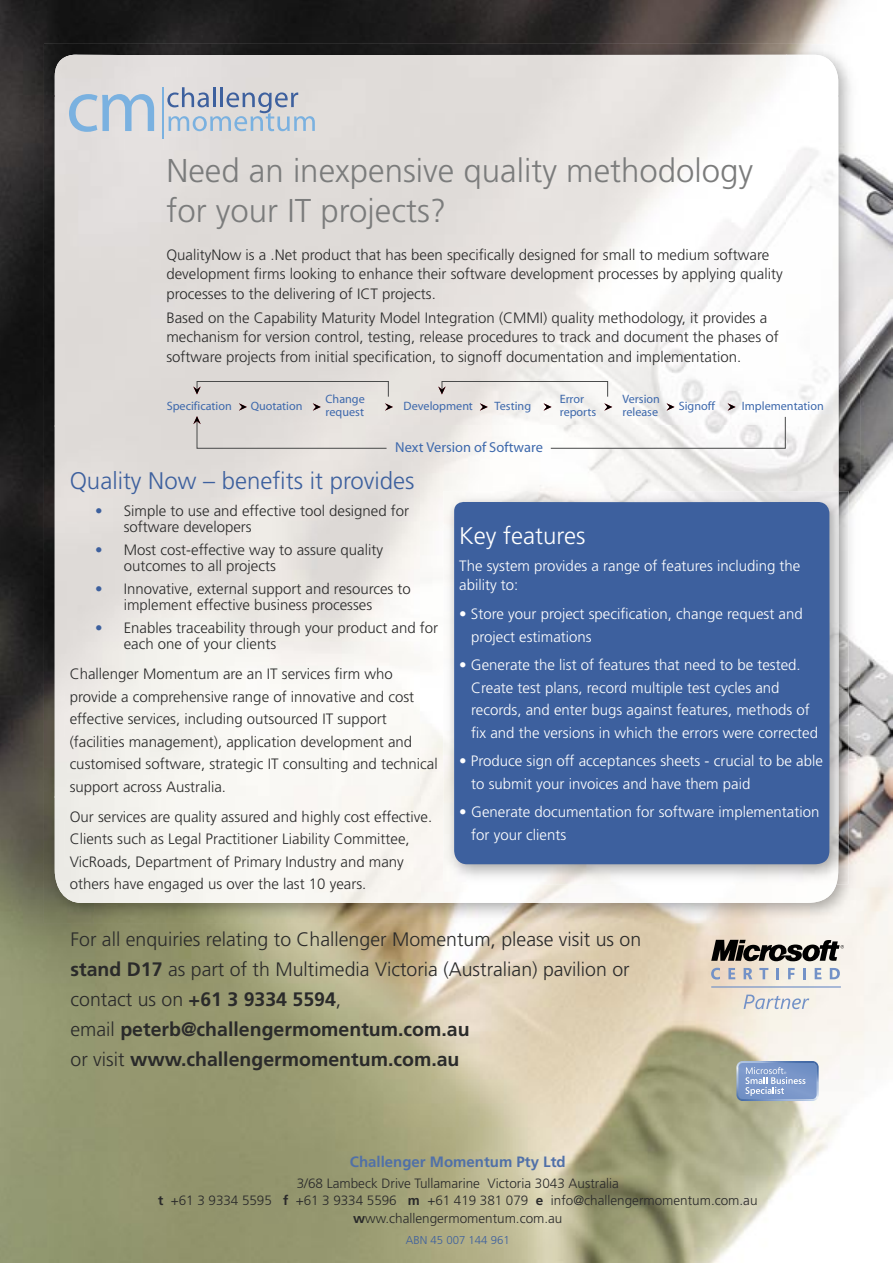
<style>
.page{position:relative;width:893px;height:1263px;background:#fff}
.page>*{position:absolute;margin:0;border:0;box-sizing:border-box;transform-origin:0 0}
.t1{font:300 33px/39.6px "Frutiger";color:#7b7c7c}
.t2{font:300 24px "Frutiger";color:#3d609e}
.t3{font:300 24px "Frutiger";color:#fff}
.t4{font:300 19.5px/30px "Frutiger";color:#2a2a2a}
.t5{font:300 15px/22.5px "Frutiger";color:#2a2a2a}
.t6{font:300 15px/22.5px "Frutiger";color:#fff}
.t7{font:700 15px "Frutiger";color:#5070a8}
.t8{font:14.4px "Myriad";color:#3e69ac}
.t9{font:300 13.5px/17.4px "Frutiger";color:#2a2a2a;text-align:center}
.t10{font:12.15px/12.1px "Myriad";color:#3e69ac}
.t11{font:300 11.4px "Frutiger";color:#3d609e}
.s1{color:#3d609e}
.s2{font-weight:700}
</style>
<div class="page">
<img style="left:0;top:0;width:893px;height:1263px">
<img style="left:44px;top:44px;width:816px;height:51px">
<img style="left:44px;top:95px;width:51px;height:828px">
<img style="left:809px;top:95px;width:51px;height:828px">
<img style="left:95px;top:903px;width:714px;height:20px">
<img style="left:55px;top:55px;width:731px;height:370px">
<img style="left:786px;top:55px;width:52px;height:436px">
<img style="left:55px;top:425px;width:365px;height:478px">
<img style="left:420px;top:425px;width:367px;height:106px">
<img style="left:420px;top:531px;width:52px;height:372px">
<img style="left:472px;top:884px;width:366px;height:19px">
<hr style="left:162px;top:87px;width:1px;height:52px;background:#7ab1e0">
<svg style="left:69px;top:94px;width:85px;height:38px;background:#bacdde"></svg>
<svg style="left:167px;top:87px;width:148px;height:44px;background:#bfc7d3"></svg>
<svg style="left:736px;top:1061px;width:83px;height:40px;background:#8aa3ce"></svg>
<svg style="left:711px;top:968px;width:9px;height:11px"></svg>
<svg style="left:728px;top:968px;width:7px;height:11px"></svg>
<svg style="left:744px;top:968px;width:8px;height:11px"></svg>
<svg style="left:759px;top:968px;width:9px;height:11px"></svg>
<svg style="left:776px;top:968px;width:3px;height:11px"></svg>
<svg style="left:788px;top:968px;width:7px;height:11px"></svg>
<svg style="left:803px;top:968px;width:3px;height:11px"></svg>
<svg style="left:815px;top:968px;width:6px;height:11px"></svg>
<svg style="left:830px;top:968px;width:10px;height:11px"></svg>
<hr style="left:711px;top:986px;width:130px;height:1px;background:#7392c7">
<svg style="left:744px;top:994px;width:65px;height:15px"></svg>
<svg style="left:711px;top:940px;width:133px;height:22px;background:#6f6a65"></svg>
<img style="left:839px;top:491px;width:9px;height:393px">
<img style="left:443px;top:491px;width:396px;height:393px">
<div style="left:454px;top:502px;width:376px;height:362px;background:#3d609e"></div>
<svg style="left:193px;top:381px;width:196px;height:16px;background:#d4d0cd"></svg>
<svg style="left:438px;top:381px;width:170px;height:16px"></svg>
<svg style="left:193px;top:403px;width:593px;height:46px"></svg>
<h1 class="t1" style="left:166px;top:151px;width:588px">Need an inexpensive quality methodology for your IT projects?</h1>
<p class="t5" style="left:166px;top:245px;width:618px;line-height:19.5px">QualityNow is a .Net product that has been specifically designed for small to medium software development firms looking to enhance their software development processes by applying quality processes to the delivering of ICT projects.</p>
<p class="t5" style="left:166px;top:308px;width:614px;line-height:19.5px">Based on the Capability Maturity Model Integration (CMMI) quality methodology, it provides a mechanism for version control, testing, release procedures to track and document the phases of software projects from initial specification, to signoff documentation and implementation.</p>
<p class="t10" style="left:326px;top:394px;width:41px">Change request</p>
<p class="t10" style="left:560px;top:394px;width:38px">Error reports</p>
<p class="t10" style="left:622px;top:394px;width:39px">Version release</p>
<p class="t10" style="left:167px;top:400px;width:67px">Specification</p>
<p class="t10" style="left:251px;top:400px;width:53px">Quotation</p>
<p class="t10" style="left:403px;top:400px;width:71px">Development</p>
<p class="t8" style="left:395px;top:440px;width:149px">Next Version of Software</p>
<p class="t10" style="left:495px;top:400px;width:38px">Testing</p>
<p class="t10" style="left:679px;top:400px;width:38px">Signoff</p>
<p class="t10" style="left:742px;top:400px;width:83px">Implementation</p>
<h2 class="t2" style="left:70px;top:467px;width:346px">Quality Now – benefits it provides</h2>
<p class="t5" style="left:124px;top:502px;width:287px;line-height:16.5px;text-indent:-28px"><span class="s1">•</span> Simple to use and effective tool designed for software developers</p>
<p class="t5" style="left:124px;top:541px;width:261px;line-height:16.5px;text-indent:-28px"><span class="s1">•</span> Most cost-effective way to assure quality outcomes to all projects</p>
<p class="t5" style="left:124px;top:580px;width:289px;line-height:16.5px;text-indent:-28px"><span class="s1">•</span> Innovative, external support and resources to implement effective business processes</p>
<p class="t5" style="left:124px;top:619px;width:316px;line-height:16.5px;text-indent:-28px"><span class="s1">•</span> Enables traceability through your product and for each one of your clients</p>
<p class="t5" style="left:70px;top:663px;width:370px">Challenger Momentum are an IT services firm who provide a comprehensive range of innovative and cost effective services, including outsourced IT support (facilities management), application development and customised software, strategic IT consulting and technical support across Australia.</p>
<p class="t5" style="left:70px;top:805px;width:364px">Our services are quality assured and highly cost effective.<br>Clients such as Legal Practitioner Liability Committee, VicRoads, Department of Primary Industry and many others have engaged us over the last 10 years.</p>
<h2 class="t3" style="left:459px;top:522px;width:128px">Key features</h2>
<p class="t6" style="left:459px;top:556px;width:343px;line-height:19.5px">The system provides a range of features including the ability to:</p>
<p class="t6" style="left:471px;top:602px;width:333px;text-indent:-12px">• Store your project specification, change request and project estimations</p>
<p class="t6" style="left:471px;top:653px;width:348px;text-indent:-12px">• Generate the list of features that need to be tested.<br>Create test plans, record multiple test cycles and records, and enter bugs against features, methods of fix and the versions in which the errors were corrected</p>
<p class="t6" style="left:471px;top:749px;width:353px;text-indent:-12px">• Produce sign off acceptances sheets - crucial to be able to submit your invoices and have them paid</p>
<p class="t6" style="left:471px;top:800px;width:350px;text-indent:-12px">• Generate documentation for software implementation for your clients</p>
<p class="t4" style="left:71px;top:924px;width:572px">For all enquiries relating to Challenger Momentum, please visit us on <span class="s2">stand D17</span> as part of th Multimedia Victoria (Australian) pavilion or contact us on <span class="s2">+61 3 9334 5594</span>,<br>email <span class="s2">peterb@challengermomentum.com.au<br></span>or visit <span class="s2">www.challengermomentum.com.au</span></p>
<p class="t7" style="left:350px;top:1153px;width:217px">Challenger Momentum Pty Ltd</p>
<p class="t9" style="left:158px;top:1174px;width:601px">3/68 Lambeck Drive Tullamarine Victoria 3043 Australia<br><span class="s2">t</span> +61 3 9334 5595 <span class="s2">f</span> +61 3 9334 5596 <span class="s2">m</span> +61 419 381 079 <span class="s2">e</span> info@challengermomentum.com.au <span class="s2">w</span>ww.challengermomentum.com.au</p>
<p class="t11" style="left:406px;top:1233px;width:105px">ABN 45 007 144 961</p>
</div>
